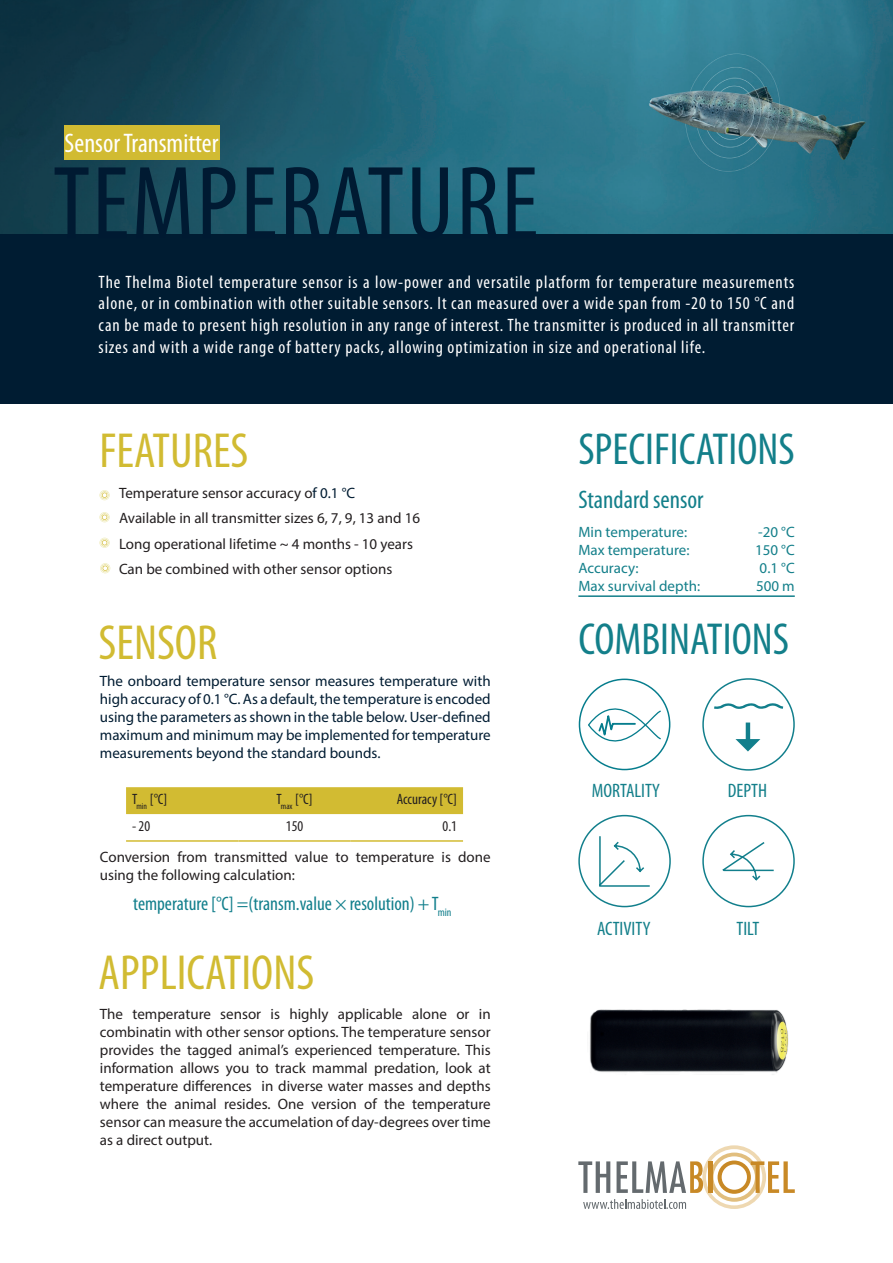
<style>
.page{position:relative;width:893px;height:1263px;background:#fff}
.page>*{position:absolute;margin:0;border:0;box-sizing:border-box;transform-origin:0 0}
.t1{font:condensed 105px "Myriad Pro";letter-spacing:.02em;color:#001a32}
.t2{font:condensed 49.5px "Myriad Pro";color:#d1bb32}
.t3{font:condensed 45px "Myriad Pro";color:#137f8a}
.t4{font:condensed 27px "Myriad Pro";color:#fff}
.t5{font:condensed 25.5px "Myriad Pro";color:#137f8a}
.t6{font:condensed 19.5px "Myriad Pro";color:#127f8c}
.t7{font:condensed 19.5px "Myriad Pro";color:#137f8a}
.t8{font:condensed 18px/21.6px "Myriad Pro";letter-spacing:.05em;color:#fff;text-align:justify}
.t9{font:15px/18px "Myriad Pro";color:#231f20}
.t10{font:15px/18px "Myriad Pro";color:#001c32;text-align:justify}
.t11{font:15px/18px "Myriad Pro";color:#137f8a}
.t12{font:condensed 15px "Myriad Pro";color:#231f20}
.s1{color:#001c32}
</style>
<div class="page">
<img style="left:0;top:0;width:893px;height:235px">
<div style="left:0;top:235px;width:893px;height:169px;background:#001c32"></div>
<div style="left:65px;top:125px;width:155px;height:34px;background:#d1bb32"></div>
<svg style="left:578px;top:1145px;width:217px;height:64px"></svg>
<svg style="left:99px;top:490px;width:11px;height:10px"></svg>
<svg style="left:99px;top:512px;width:11px;height:10px"></svg>
<svg style="left:99px;top:538px;width:11px;height:10px"></svg>
<svg style="left:100px;top:563px;width:10px;height:10px"></svg>
<div style="left:126px;top:787px;width:337px;height:27px;background:#d2bb32"></div>
<hr style="left:126px;top:840px;width:112px;height:2px;background:#d2bb32">
<hr style="left:238px;top:840px;width:113px;height:2px;background:#d2bb32">
<hr style="left:351px;top:840px;width:112px;height:2px;background:#d2bb32">
<img style="left:590px;top:1009px;width:198px;height:66px">
<hr style="left:578px;top:595px;width:217px;height:2px;background:#137f8a">
<svg style="left:702px;top:814px;width:93px;height:94px"></svg>
<svg style="left:578px;top:814px;width:93px;height:94px"></svg>
<svg style="left:587px;top:682px;width:75px;height:85px"></svg>
<div style="left:702px;top:678px;width:93px;height:93px;border:2px solid #127f8c;border-radius:50%"></div>
<svg style="left:735px;top:722px;width:25px;height:29px"></svg>
<svg style="left:714px;top:703px;width:69px;height:6px"></svg>
<h3 class="t4" style="left:65px;top:127px;width:155px">Sensor Transmitter</h3>
<h1 class="t1" style="left:53px;top:140px;width:487px">TEMPERATURE</h1>
<p class="t8" style="left:99px;top:271px;width:697px">The Thelma Biotel temperature sensor is a low-power and versatile platform for temperature measurements alone, or in combination with other suitable sensors. It can measured over a wide span from -20 to 150 °C and can be made to present high resolution in any range of interest. The transmitter is produced in all transmitter sizes and with a wide range of battery packs, allowing optimization in size and operational life.</p>
<h2 class="t2" style="left:99px;top:421px;width:150px">FEATURES</h2>
<p class="t9" style="left:119px;top:480px;width:303px;line-height:25.5px">Temperature sensor accuracy o<span class="s1">f 0.1 °C<br></span>Available in all transmitter sizes 6, 7, 9, 13 and 16<br>Long operational lifetime ~ 4 months - 10 years Can be combined with other sensor options</p>
<h2 class="t2" style="left:99px;top:613px;width:120px">SENSOR</h2>
<p class="t10" style="left:100px;top:672px;width:392px">The onboard temperature sensor measures temperature with high accuracy of 0.1 °C. As a default, the temperature is encoded using the parameters as shown in the table below. User-defined maximum and minimum may be implemented for temperature measurements beyond the standard bounds.</p>
<p class="t12" style="left:132px;top:790px;width:37px">T<sub>min</sub> [°C]</p>
<p class="t12" style="left:276px;top:790px;width:38px">T<sub>max</sub> [°C]</p>
<p class="t12" style="left:397px;top:790px;width:62px">Accuracy [°C]</p>
<p class="t12" style="left:132px;top:817px;width:20px">- 20</p>
<p class="t12" style="left:286px;top:817px;width:19px">150</p>
<p class="t12" style="left:443px;top:817px;width:16px">0.1</p>
<p class="t9" style="left:100px;top:848px;width:392px">Conversion from transmitted value to temperature is done using the following calculation:</p>
<h3 class="t6" style="left:133px;top:891px;width:320px">temperature [°C] =(transm.value × resolution) + T<sub>min</sub></h3>
<h2 class="t2" style="left:99px;top:943px;width:217px">APPLICATIONS</h2>
<p class="t9" style="left:100px;top:1004px;width:392px;text-align:justify">The temperature sensor is highly applicable alone or in combinatin with other sensor options. The temperature sensor provides the tagged animal’s experienced temperature. This information allows you to track mammal predation, look at temperature differences in diverse water masses and depths where the animal resides. One version of the temperature sensor can measure the accumelation of day-degrees over time as a direct output.</p>
<h3 class="t3" style="left:578px;top:421px;width:218px">SPECIFICATIONS</h3>
<h3 class="t5" style="left:578px;top:484px;width:127px">Standard sensor</h3>
<p class="t11" style="left:578px;top:522px;width:123px">Min temperature:<br>Max temperature:<br>Accuracy:<br>Max survival depth:</p>
<p class="t11" style="left:755px;top:522px;width:41px;text-align:center">-20 °C<br>150 °C<br>0.1 °C<br>500 m</p>
<h3 class="t3" style="left:578px;top:612px;width:212px">COMBINATIONS</h3>
<h3 class="t7" style="left:592px;top:778px;width:70px">MORTALITY</h3>
<h3 class="t7" style="left:728px;top:778px;width:41px">DEPTH</h3>
<h3 class="t7" style="left:597px;top:916px;width:55px">ACTIVITY</h3>
<h3 class="t7" style="left:736px;top:916px;width:25px">TILT</h3>
</div>
